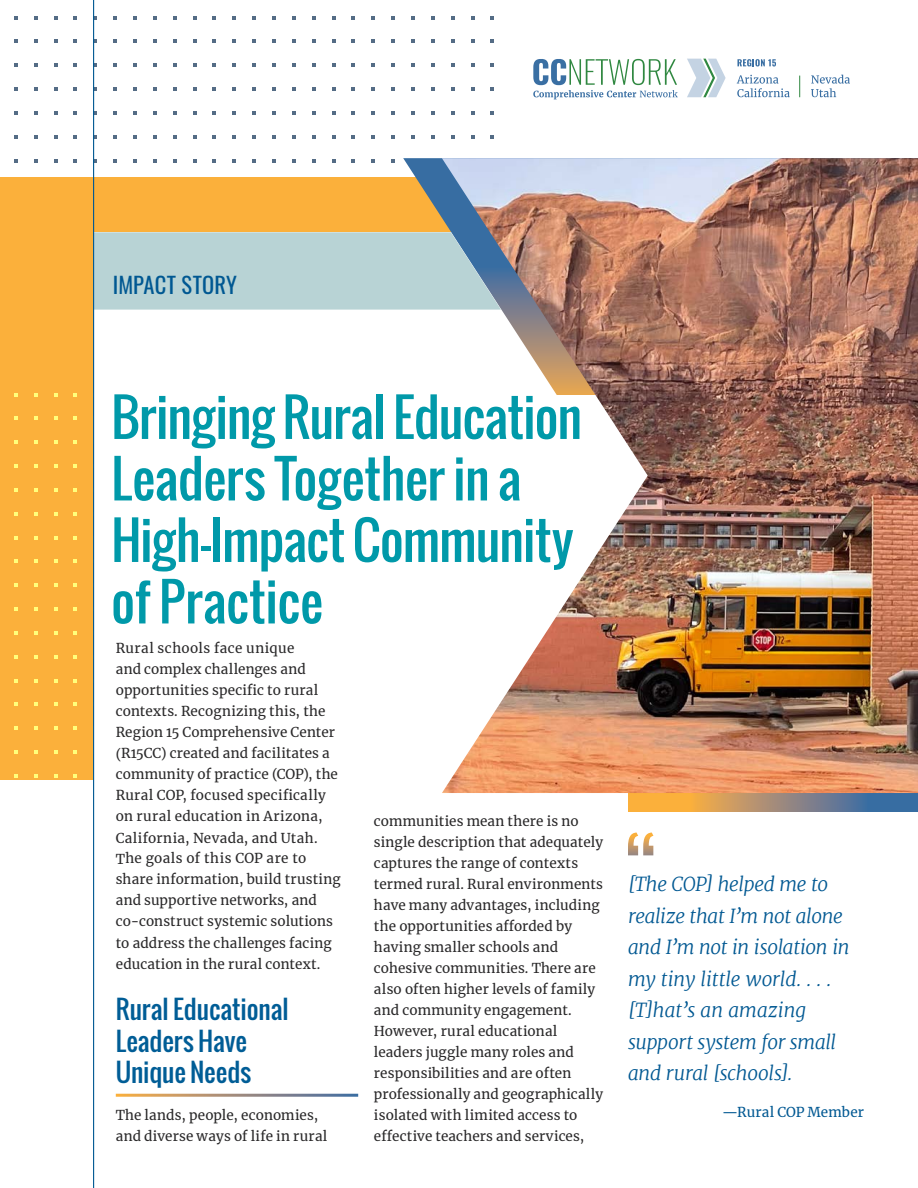
<style>
.page{position:relative;width:918px;height:1188px;background:#fff}
.page>*{position:absolute;margin:0;border:0;box-sizing:border-box;transform-origin:0 0}
.t1{font:51px/61.5px "Oswald";letter-spacing:-.01em;color:#0099a9}
.t2{font:25.5px/31.5px "Oswald";color:#005d96}
.t3{font:22.5px "Oswald";letter-spacing:.005em;color:#005892}
.t4{font:italic 300 19.5px/31.5px "Merriweather";letter-spacing:-.015em;color:#005892}
.t5{font:13.5px/21px "Merriweather";letter-spacing:.01em;color:#292829}
.t6{font:13.5px "Merriweather";letter-spacing:.01em;color:#005892}
</style>
<div class="page">
<svg style="left:14px;top:16px;width:4px;height:3px"></svg>
<svg style="left:133px;top:16px;width:4px;height:3px"></svg>
<svg style="left:153px;top:16px;width:4px;height:3px"></svg>
<svg style="left:272px;top:16px;width:4px;height:3px"></svg>
<svg style="left:292px;top:16px;width:4px;height:3px"></svg>
<svg style="left:411px;top:16px;width:4px;height:3px"></svg>
<svg style="left:431px;top:16px;width:4px;height:3px"></svg>
<svg style="left:14px;top:40px;width:4px;height:3px"></svg>
<svg style="left:133px;top:40px;width:4px;height:3px"></svg>
<svg style="left:153px;top:40px;width:4px;height:3px"></svg>
<svg style="left:272px;top:40px;width:4px;height:3px"></svg>
<svg style="left:292px;top:40px;width:4px;height:3px"></svg>
<svg style="left:411px;top:40px;width:4px;height:3px"></svg>
<svg style="left:431px;top:40px;width:4px;height:3px"></svg>
<svg style="left:14px;top:64px;width:4px;height:3px"></svg>
<svg style="left:133px;top:64px;width:4px;height:3px"></svg>
<svg style="left:153px;top:64px;width:4px;height:3px"></svg>
<svg style="left:272px;top:64px;width:4px;height:3px"></svg>
<svg style="left:292px;top:64px;width:4px;height:3px"></svg>
<svg style="left:411px;top:64px;width:4px;height:3px"></svg>
<svg style="left:431px;top:64px;width:4px;height:3px"></svg>
<svg style="left:14px;top:87px;width:4px;height:4px"></svg>
<svg style="left:34px;top:87px;width:3px;height:4px"></svg>
<svg style="left:54px;top:87px;width:3px;height:4px"></svg>
<svg style="left:74px;top:87px;width:3px;height:4px"></svg>
<svg style="left:94px;top:87px;width:3px;height:4px"></svg>
<svg style="left:114px;top:87px;width:3px;height:4px"></svg>
<svg style="left:133px;top:87px;width:4px;height:4px"></svg>
<svg style="left:153px;top:87px;width:4px;height:4px"></svg>
<svg style="left:173px;top:87px;width:3px;height:4px"></svg>
<svg style="left:193px;top:87px;width:3px;height:4px"></svg>
<svg style="left:213px;top:87px;width:3px;height:4px"></svg>
<svg style="left:233px;top:87px;width:3px;height:4px"></svg>
<svg style="left:253px;top:87px;width:3px;height:4px"></svg>
<svg style="left:272px;top:87px;width:4px;height:4px"></svg>
<svg style="left:292px;top:87px;width:4px;height:4px"></svg>
<svg style="left:312px;top:87px;width:3px;height:4px"></svg>
<svg style="left:332px;top:87px;width:3px;height:4px"></svg>
<svg style="left:352px;top:87px;width:3px;height:4px"></svg>
<svg style="left:372px;top:87px;width:3px;height:4px"></svg>
<svg style="left:392px;top:87px;width:3px;height:4px"></svg>
<svg style="left:411px;top:87px;width:4px;height:4px"></svg>
<svg style="left:431px;top:87px;width:4px;height:4px"></svg>
<svg style="left:451px;top:87px;width:3px;height:4px"></svg>
<svg style="left:471px;top:87px;width:3px;height:4px"></svg>
<svg style="left:491px;top:87px;width:3px;height:4px"></svg>
<svg style="left:14px;top:111px;width:4px;height:4px"></svg>
<svg style="left:34px;top:111px;width:3px;height:4px"></svg>
<svg style="left:54px;top:111px;width:3px;height:4px"></svg>
<svg style="left:74px;top:111px;width:3px;height:4px"></svg>
<svg style="left:94px;top:111px;width:3px;height:4px"></svg>
<svg style="left:114px;top:111px;width:3px;height:4px"></svg>
<svg style="left:133px;top:111px;width:4px;height:4px"></svg>
<svg style="left:153px;top:111px;width:4px;height:4px"></svg>
<svg style="left:173px;top:111px;width:3px;height:4px"></svg>
<svg style="left:193px;top:111px;width:3px;height:4px"></svg>
<svg style="left:213px;top:111px;width:3px;height:4px"></svg>
<svg style="left:233px;top:111px;width:3px;height:4px"></svg>
<svg style="left:253px;top:111px;width:3px;height:4px"></svg>
<svg style="left:272px;top:111px;width:4px;height:4px"></svg>
<svg style="left:292px;top:111px;width:4px;height:4px"></svg>
<svg style="left:312px;top:111px;width:3px;height:4px"></svg>
<svg style="left:332px;top:111px;width:3px;height:4px"></svg>
<svg style="left:352px;top:111px;width:3px;height:4px"></svg>
<svg style="left:372px;top:111px;width:3px;height:4px"></svg>
<svg style="left:392px;top:111px;width:3px;height:4px"></svg>
<svg style="left:411px;top:111px;width:4px;height:4px"></svg>
<svg style="left:431px;top:111px;width:4px;height:4px"></svg>
<svg style="left:451px;top:111px;width:3px;height:4px"></svg>
<svg style="left:471px;top:111px;width:3px;height:4px"></svg>
<svg style="left:491px;top:111px;width:3px;height:4px"></svg>
<svg style="left:14px;top:135px;width:4px;height:3px"></svg>
<svg style="left:133px;top:135px;width:4px;height:3px"></svg>
<svg style="left:153px;top:135px;width:4px;height:3px"></svg>
<svg style="left:272px;top:135px;width:4px;height:3px"></svg>
<svg style="left:292px;top:135px;width:4px;height:3px"></svg>
<svg style="left:411px;top:135px;width:4px;height:3px"></svg>
<svg style="left:431px;top:135px;width:4px;height:3px"></svg>
<svg style="left:14px;top:159px;width:4px;height:3px"></svg>
<svg style="left:133px;top:159px;width:4px;height:3px"></svg>
<svg style="left:153px;top:159px;width:4px;height:3px"></svg>
<svg style="left:272px;top:159px;width:4px;height:3px"></svg>
<svg style="left:292px;top:159px;width:4px;height:3px"></svg>
<svg style="left:0;top:177px;width:403px;height:603px;fill:#fbb03b"></svg>
<svg style="left:14px;top:393px;width:4px;height:3px"></svg>
<svg style="left:14px;top:417px;width:4px;height:3px"></svg>
<svg style="left:14px;top:441px;width:4px;height:3px"></svg>
<svg style="left:14px;top:464px;width:4px;height:4px"></svg>
<svg style="left:34px;top:464px;width:3px;height:4px"></svg>
<svg style="left:54px;top:464px;width:3px;height:4px"></svg>
<svg style="left:74px;top:464px;width:3px;height:4px"></svg>
<svg style="left:14px;top:488px;width:4px;height:3px"></svg>
<svg style="left:14px;top:512px;width:4px;height:3px"></svg>
<svg style="left:14px;top:536px;width:4px;height:3px"></svg>
<svg style="left:14px;top:560px;width:4px;height:3px"></svg>
<svg style="left:14px;top:584px;width:4px;height:3px"></svg>
<svg style="left:14px;top:607px;width:4px;height:4px"></svg>
<svg style="left:34px;top:607px;width:3px;height:4px"></svg>
<svg style="left:54px;top:607px;width:3px;height:4px"></svg>
<svg style="left:74px;top:607px;width:3px;height:4px"></svg>
<svg style="left:14px;top:631px;width:4px;height:4px"></svg>
<svg style="left:34px;top:631px;width:3px;height:4px"></svg>
<svg style="left:54px;top:631px;width:3px;height:4px"></svg>
<svg style="left:74px;top:631px;width:3px;height:4px"></svg>
<svg style="left:14px;top:655px;width:4px;height:3px"></svg>
<svg style="left:14px;top:679px;width:4px;height:3px"></svg>
<svg style="left:14px;top:703px;width:4px;height:3px"></svg>
<svg style="left:14px;top:727px;width:4px;height:3px"></svg>
<svg style="left:14px;top:750px;width:4px;height:4px"></svg>
<svg style="left:34px;top:750px;width:3px;height:4px"></svg>
<svg style="left:54px;top:750px;width:3px;height:4px"></svg>
<svg style="left:74px;top:750px;width:3px;height:4px"></svg>
<svg style="left:14px;top:774px;width:4px;height:4px"></svg>
<svg style="left:34px;top:774px;width:3px;height:4px"></svg>
<svg style="left:54px;top:774px;width:3px;height:4px"></svg>
<svg style="left:74px;top:774px;width:3px;height:4px"></svg>
<div style="left:96px;top:395px;width:822px;height:416px;background:#fff"></div>
<svg style="left:628px;top:793px;width:290px;height:18px;background:#a08d72"></svg>
<div style="left:94px;top:232px;width:348px;height:78px;background:#b8d3d5"></div>
<hr style="left:93px;top:0;width:1px;height:1188px;background:#005892">
<img style="left:442px;top:158px;width:476px;height:635px">
<svg style="left:628px;top:833px;width:25px;height:22px"></svg>
<svg style="left:799px;top:76px;width:1px;height:21px"></svg>
<svg style="left:687px;top:59px;width:39px;height:38px"></svg>
<svg style="left:737px;top:59px;width:39px;height:8px"></svg>
<svg style="left:737px;top:75px;width:53px;height:22px"></svg>
<svg style="left:811px;top:75px;width:39px;height:22px"></svg>
<svg style="left:533px;top:59px;width:145px;height:40px"></svg>
<h1 class="t3" style="left:113px;top:264px;width:125px">IMPACT STORY</h1>
<h1 class="t1" style="left:111px;top:386px;width:472px">Bringing Rural Education<br>Leaders Together in a<br>High-Impact Community of Practice</h1>
<p class="t5" style="left:116px;top:638px;width:226px">Rural schools face unique<br>and complex challenges and opportunities specific to rural contexts. Recognizing this, the<br>Region 15 Comprehensive Center (R15CC) created and facilitates a community of practice (COP), the<br>Rural COP, focused specifically on rural education in Arizona,<br>California, Nevada, and Utah.<br>The goals of this COP are to share information, build trusting and supportive networks, and co-construct systemic solutions to address the challenges facing education in the rural context.</p>
<h2 class="t2" style="left:116px;top:993px;width:174px">Rural Educational<br>Leaders Have<br>Unique Needs</h2>
<p class="t5" style="left:116px;top:1104px;width:213px">The lands, people, economies, and diverse ways of life in rural</p>
<p class="t5" style="left:374px;top:810px;width:231px">communities mean there is no single description that adequately captures the range of contexts termed rural. Rural environments have many advantages, including the opportunities afforded by having smaller schools and cohesive communities. There are also often higher levels of family and community engagement.<br>However, rural educational leaders juggle many roles and responsibilities and are often professionally and geographically isolated with limited access to effective teachers and services,</p>
<p class="t4" style="left:628px;top:869px;width:223px">[The COP] helped me to realize that I’m not alone and I’m not in isolation in my tiny little world. . . . [T]hat’s an amazing support system for small and rural [schools].</p>
<p class="t6" style="left:722px;top:1103px;width:143px">—Rural COP Member</p>
</div>
